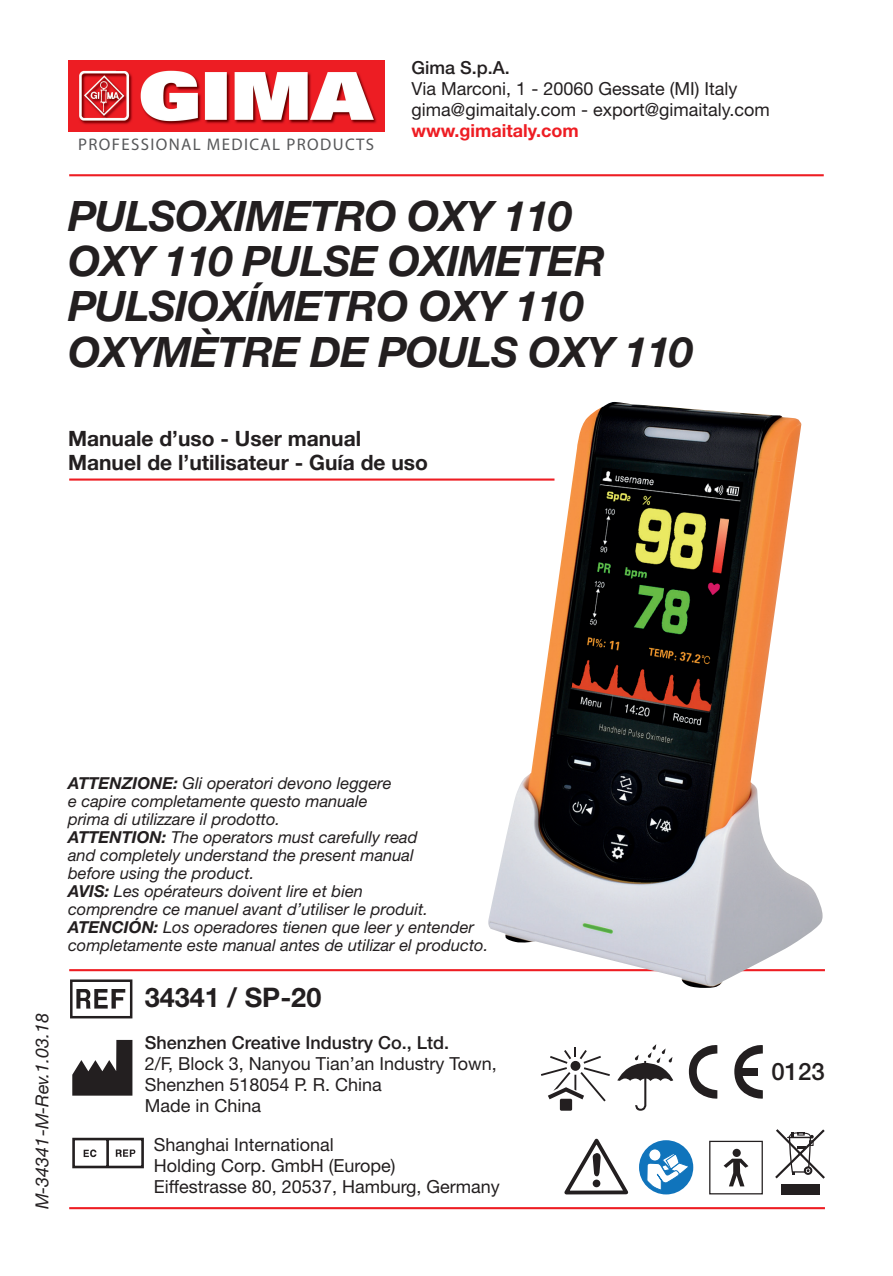
<style>
.page{position:relative;width:893px;height:1276px;background:#fff}
.page>*{position:absolute;margin:0;border:0;box-sizing:border-box;transform-origin:0 0}
.t1{font:italic 700 42px "Helvetica Neue LT Std";letter-spacing:-.02em;color:#231f20}
.t2{font:700 27px "Helvetica Neue LT Std";color:#231f20}
.t3{font:500 24px "Helvetica Neue LT Std";color:#231f20}
.t4{font:700 21px "Helvetica Neue";color:#231f20}
.t5{font:18px "Helvetica Neue LT Std";color:#231f20}
.t6{font:500 18px "Helvetica Neue LT Std";color:#231f20}
.t7{font:italic 18px "Helvetica Neue LT Std";color:#231f20}
.t8{font:700 18px "Helvetica Neue LT Std";color:#ee1d23}
.t9{font:16.8px "Myriad";letter-spacing:.08em;color:#57585a}
.t10{font:italic 16.5px "Helvetica Neue LT Std";color:#231f20}
.s1{font-weight:700}
</style>
<div class="page">
<hr style="left:69px;top:174px;width:755px;height:2px;background:#ee1d23">
<img style="left:68px;top:61px;width:316px;height:70px">
<hr style="left:69px;top:478px;width:485px;height:2px;background:#ee1d23">
<hr style="left:69px;top:969px;width:756px;height:2px;background:#ee1d23">
<hr style="left:69px;top:1207px;width:756px;height:2px;background:#ee1d23">
<svg style="left:689px;top:1045px;width:28px;height:54px"></svg>
<svg style="left:734px;top:1045px;width:29px;height:54px"></svg>
<div style="left:742px;top:1068px;width:16px;height:8px;background:#231f20"></div>
<div style="left:781px;top:1184px;width:38px;height:10px;background:#231f20"></div>
<svg style="left:775px;top:1129px;width:50px;height:50px"></svg>
<div style="left:560px;top:1098px;width:12px;height:12px;background:#231f20;border-radius:2px"></div>
<svg style="left:541px;top:1047px;width:69px;height:54px"></svg>
<svg style="left:72px;top:1040px;width:60px;height:55px"></svg>
<div style="left:639px;top:1140px;width:54px;height:54px;background:#1074bc;border-radius:50%"></div>
<svg style="left:649px;top:1149px;width:12px;height:12px"></svg>
<div style="left:648px;top:1148px;width:13px;height:13px;border:1px solid #1074bc;border-radius:50%"></div>
<svg style="left:646px;top:1152px;width:45px;height:39px"></svg>
<svg style="left:617px;top:1044px;width:56px;height:66px"></svg>
<svg style="left:564px;top:1138px;width:65px;height:57px"></svg>
<div style="left:709px;top:1140px;width:54px;height:54px;border:1px solid #231f20"></div>
<div style="left:733px;top:1148px;width:8px;height:9px;background:#231f20;border-radius:50%"></div>
<svg style="left:724px;top:1158px;width:24px;height:28px"></svg>
<img style="left:488px;top:402px;width:335px;height:586px">
<svg style="left:72px;top:1137px;width:72px;height:32px"></svg>
<div style="left:70px;top:979px;width:62px;height:39px;border:2px solid #231f20"></div>
<svg style="left:76px;top:989px;width:49px;height:19px"></svg>
<p class="t9" style="left:78px;top:136px;width:297px">PROFESSIONAL MEDICAL PRODUCTS</p>
<p class="t6" style="left:412px;top:57px;width:100px">Gima S.p.A.</p>
<p class="t5" style="left:412px;top:78px;width:327px">Via Marconi, 1 - 20060 Gessate (MI) Italy</p>
<p class="t5" style="left:412px;top:99px;width:360px">gima@gimaitaly.com - export@gimaitaly.com</p>
<p class="t8" style="left:412px;top:119px;width:169px">www.gimaitaly.com</p>
<p class="t1" style="left:68px;top:190px;width:505px">PULSOXIMETRO OXY 110</p>
<p class="t1" style="left:68px;top:235px;width:539px">OXY 110 PULSE OXIMETER</p>
<p class="t1" style="left:68px;top:280px;width:517px">PULSIOXÍMETRO OXY 110</p>
<p class="t1" style="left:68px;top:325px;width:626px">OXYMÈTRE DE POULS OXY 110</p>
<p class="t4" style="left:68px;top:422px;width:295px">Manuale d’uso - User manual</p>
<p class="t4" style="left:68px;top:446px;width:362px">Manuel de l’utilisateur - Guía de uso</p>
<p class="t7" style="left:31px;top:1209px;width:198px;rotate:-90deg">M-34341-M-Rev.1.03.18</p>
<p class="t10" style="left:68px;top:773px;width:325px"><span class="s1">ATTENZIONE:</span> Gli operatori devono leggere</p>
<p class="t10" style="left:68px;top:791px;width:301px">e capire completamente questo manuale</p>
<p class="t10" style="left:68px;top:809px;width:214px">prima di utilizzare il prodotto.</p>
<p class="t10" style="left:68px;top:827px;width:351px"><span class="s1">ATTENTION:</span> The operators must carefully read</p>
<p class="t10" style="left:68px;top:845px;width:347px">and completely understand the present manual</p>
<p class="t10" style="left:68px;top:863px;width:188px">before using the product.</p>
<p class="t10" style="left:68px;top:881px;width:296px"><span class="s1">AVIS:</span> Les opérateurs doivent lire et bien</p>
<p class="t10" style="left:68px;top:899px;width:361px">comprendre ce manuel avant d’utiliser le produit.</p>
<p class="t10" style="left:68px;top:917px;width:407px"><span class="s1">ATENCIÓN:</span> Los operadores tienen que leer y entender</p>
<p class="t10" style="left:68px;top:935px;width:422px">completamente este manual antes de utilizar el producto.</p>
<p class="t2" style="left:145px;top:981px;width:178px">34341 / SP-20</p>
<p class="t6" style="left:145px;top:1032px;width:306px">Shenzhen Creative Industry Co., Ltd.</p>
<p class="t5" style="left:145px;top:1053px;width:354px">2/F, Block 3, Nanyou Tian’an Industry Town,</p>
<p class="t5" style="left:145px;top:1074px;width:239px">Shenzhen 518054 P. R. China</p>
<p class="t5" style="left:145px;top:1095px;width:118px">Made in China</p>
<p class="t5" style="left:154px;top:1133px;width:182px">Shanghai International</p>
<p class="t5" style="left:154px;top:1154px;width:243px">Holding Corp. GmbH (Europe)</p>
<p class="t5" style="left:154px;top:1175px;width:347px">Eiffestrasse 80, 20537, Hamburg, Germany</p>
<p class="t3" style="left:771px;top:1057px;width:55px">0123</p>
</div>
